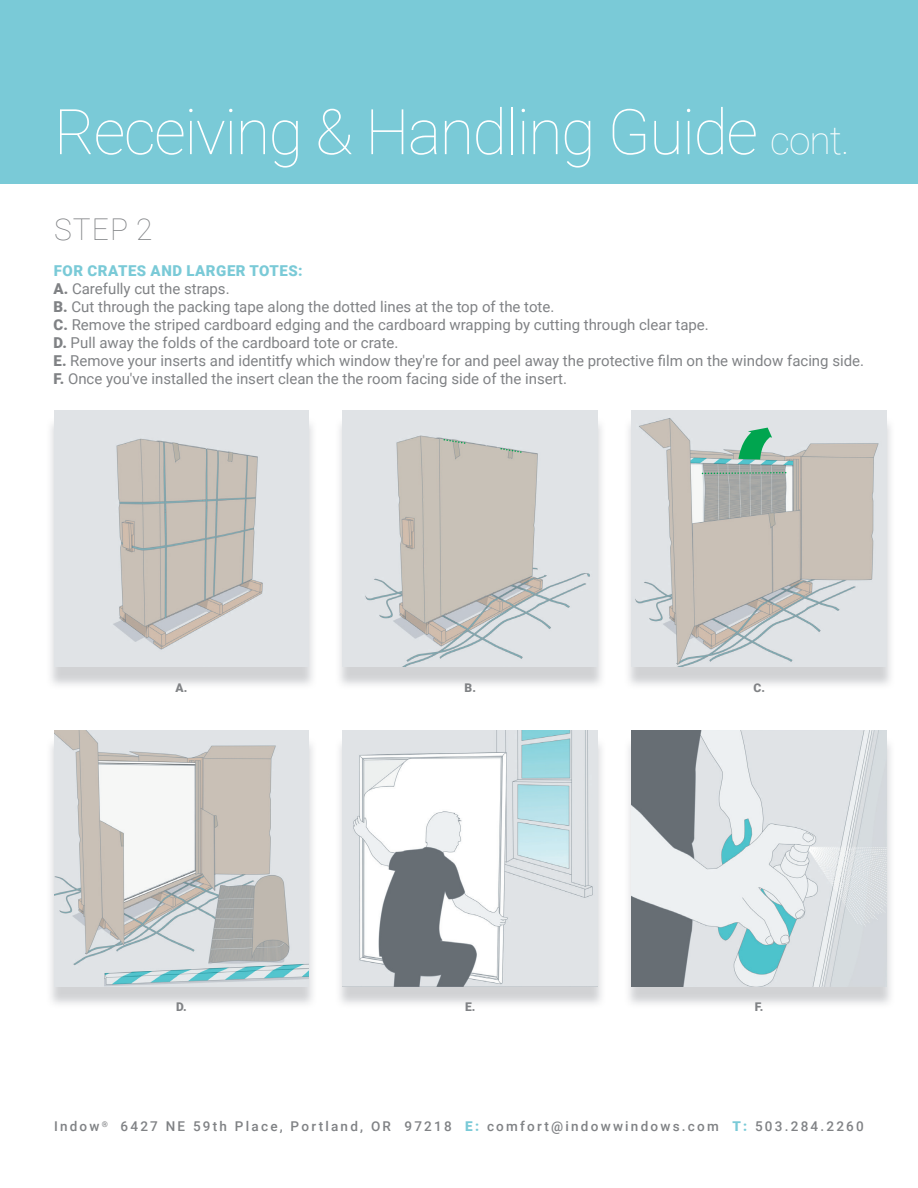
<style>
.page{position:relative;width:918px;height:1188px;background:#fff}
.page>*{position:absolute;margin:0;border:0;box-sizing:border-box;transform-origin:0 0}
.t1{font:100 63px "Roboto";letter-spacing:-.025em;color:#fff}
.t2{font:100 30px "Roboto";color:#808285}
.t3{font:15px/18px "Roboto";color:#808285}
.t4{font:500 13.5px "Roboto";letter-spacing:.165em;color:#808285}
.t5{font:900 12px "Roboto";color:#808285}
.s1{font-size:39px}
.s2{font-weight:900;color:#7acad7}
.s3{font-weight:900}
</style>
<div class="page">
<div style="left:0;top:0;width:918px;height:184px;background:#7acad7"></div>
<img style="left:54px;top:411px;width:255px;height:256px">
<img style="left:54px;top:730px;width:255px;height:256px">
<img style="left:339px;top:418px;width:263px;height:267px">
<img style="left:343px;top:411px;width:255px;height:256px">
<img style="left:339px;top:737px;width:263px;height:267px">
<img style="left:343px;top:730px;width:255px;height:256px">
<img style="left:628px;top:418px;width:263px;height:267px">
<img style="left:632px;top:411px;width:255px;height:256px">
<img style="left:628px;top:737px;width:263px;height:267px">
<img style="left:632px;top:730px;width:255px;height:256px">
<svg style="left:444px;top:439px;width:21px;height:5px"></svg>
<svg style="left:500px;top:448px;width:22px;height:5px"></svg>
<svg style="left:739px;top:428px;width:33px;height:32px"></svg>
<svg style="left:702px;top:472px;width:84px;height:2px"></svg>
<h1 class="t1" style="left:54px;top:88px;width:797px">Receiving &amp; Handling Guide <span class="s1">cont.</span></h1>
<h2 class="t2" style="left:54px;top:209px;width:100px">STEP 2</h2>
<p class="t3" style="left:54px;top:261px;width:812px"><span class="s2">FOR CRATES AND LARGER TOTES:<br></span><span class="s3">A.</span> Carefully cut the straps.<br><span class="s3">B.</span> Cut through the packing tape along the dotted lines at the top of the tote.<br><span class="s3">C.</span> Remove the striped cardboard edging and the cardboard wrapping by cutting through clear tape.<br><span class="s3">D.</span> Pull away the folds of the cardboard tote or crate.<br><span class="s3">E.</span> Remove your inserts and identitfy which window they're for and peel away the protective film on the window facing side.<br><span class="s3">F.</span> Once you've installed the insert clean the the room facing side of the insert.</p>
<p class="t5" style="left:175px;top:679px;width:13px">A.</p>
<p class="t5" style="left:176px;top:999px;width:12px">D.</p>
<p class="t5" style="left:465px;top:679px;width:13px">B.</p>
<p class="t5" style="left:465px;top:999px;width:12px">E.</p>
<p class="t5" style="left:753px;top:679px;width:13px">C.</p>
<p class="t5" style="left:755px;top:999px;width:10px">F.</p>
<p class="t4" style="left:54px;top:1117px;width:811px">Indow <sup>®</sup> 6427 NE 59th Place, Portland, OR 97218 <span class="s2">E:</span> comfort@indowwindows.com <span class="s2">T:</span> 503.284.2260</p>
</div>
